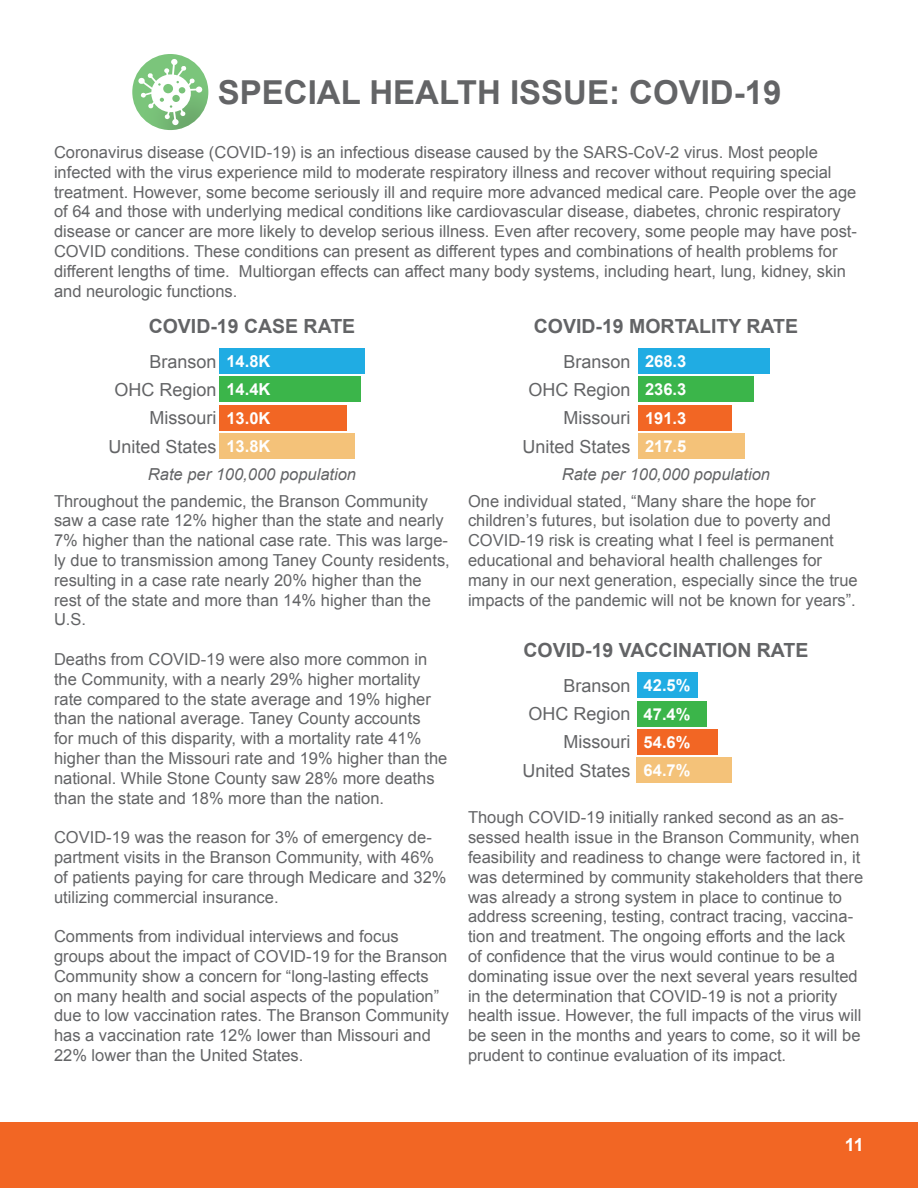
<style>
.page{position:relative;width:918px;height:1188px;background:#fff}
.page>*{position:absolute;margin:0;border:0;box-sizing:border-box;transform-origin:0 0}
.t1{font:700 33px "Arial";color:#636466}
.t2{font:700 19.5px "Arial";color:#636466}
.t3{font:18px "Arial";color:#636466}
.t4{font:700 18px "Arial";color:#fff}
.t5{font:16.5px/19.8px "Arial";color:#636466}
.t6{font:700 16.5px "Arial";color:#fff}
.t7{font:italic 16.5px "Arial";color:#636466}
</style>
<div class="page">
<div style="left:0;top:1122px;width:918px;height:66px;background:#f26624"></div>
<div style="left:132px;top:54px;width:76px;height:76px;background:#7bc57b;border-radius:50%"></div>
<div style="left:138px;top:72px;width:70px;height:58px;background:#231f20;opacity:.25"></div>
<svg style="left:138px;top:59px;width:64px;height:66px"></svg>
<div style="left:638px;top:433px;width:107px;height:26px;background:#f4c279"></div>
<div style="left:638px;top:405px;width:94px;height:25px;background:#f26624"></div>
<div style="left:638px;top:377px;width:116px;height:25px;background:#3bb54a"></div>
<div style="left:638px;top:348px;width:132px;height:26px;background:#20ace3"></div>
<div style="left:220px;top:433px;width:135px;height:26px;background:#f4c279"></div>
<div style="left:220px;top:405px;width:127px;height:25px;background:#f26624"></div>
<div style="left:220px;top:377px;width:141px;height:25px;background:#3bb54a"></div>
<div style="left:220px;top:348px;width:145px;height:26px;background:#20ace3"></div>
<div style="left:637px;top:758px;width:95px;height:25px;background:#f4c279"></div>
<div style="left:637px;top:729px;width:80px;height:26px;background:#f26624"></div>
<div style="left:637px;top:701px;width:70px;height:25px;background:#3bb54a"></div>
<div style="left:637px;top:673px;width:60px;height:25px;background:#20ace3"></div>
<p class="t1" style="left:218px;top:71px;width:565px">SPECIAL HEALTH ISSUE: COVID-19</p>
<p class="t5" style="left:54px;top:143px;width:805px">Coronavirus disease (COVID-19) is an infectious disease caused by the SARS-CoV-2 virus. Most people infected with the virus experience mild to moderate respiratory illness and recover without requiring special treatment. However, some become seriously ill and require more advanced medical care. People over the age of 64 and those with underlying medical conditions like cardiovascular disease, diabetes, chronic respiratory disease or cancer are more likely to develop serious illness. Even after recovery, some people may have post-COVID conditions. These conditions can present as different types and combinations of health problems for different lengths of time. Multiorgan effects can affect many body systems, including heart, lung, kidney, skin and neurologic functions.</p>
<p class="t2" style="left:149px;top:313px;width:208px">COVID-19 CASE RATE</p>
<p class="t2" style="left:534px;top:313px;width:266px">COVID-19 MORTALITY RATE</p>
<p class="t3" style="left:150px;top:349px;width:69px">Branson</p>
<p class="t3" style="left:115px;top:378px;width:104px">OHC Region</p>
<p class="t3" style="left:150px;top:406px;width:68px">Missouri</p>
<p class="t3" style="left:109px;top:434px;width:110px">United States</p>
<p class="t6" style="left:226px;top:350px;width:46px">14.8K</p>
<p class="t6" style="left:226px;top:379px;width:46px">14.4K</p>
<p class="t6" style="left:226px;top:407px;width:46px">13.0K</p>
<p class="t6" style="left:226px;top:435px;width:46px">13.8K</p>
<p class="t3" style="left:564px;top:349px;width:69px">Branson</p>
<p class="t3" style="left:529px;top:378px;width:104px">OHC Region</p>
<p class="t3" style="left:564px;top:406px;width:68px">Missouri</p>
<p class="t3" style="left:523px;top:434px;width:110px">United States</p>
<p class="t6" style="left:645px;top:350px;width:43px">268.3</p>
<p class="t6" style="left:645px;top:379px;width:43px">236.3</p>
<p class="t6" style="left:645px;top:407px;width:43px">191.3</p>
<p class="t6" style="left:645px;top:435px;width:43px">217.5</p>
<p class="t7" style="left:148px;top:464px;width:210px">Rate per 100,000 population</p>
<p class="t7" style="left:562px;top:464px;width:210px">Rate per 100,000 population</p>
<p class="t5" style="left:54px;top:491px;width:397px">Throughout the pandemic, the Branson Community saw a case rate 12% higher than the state and nearly 7% higher than the national case rate. This was large&shy;ly due to transmission among Taney County residents, resulting in a case rate nearly 20% higher than the rest of the state and more than 14% higher than the U.S.</p>
<p class="t5" style="left:54px;top:650px;width:395px">Deaths from COVID-19 were also more common in the Community, with a nearly 29% higher mortality rate compared to the state average and 19% higher than the national average. Taney County accounts<br>for much of this disparity, with a mortality rate 41% higher than the Missouri rate and 19% higher than the national. While Stone County saw 28% more deaths than the state and 18% more than the nation.</p>
<p class="t5" style="left:54px;top:828px;width:394px">COVID-19 was the reason for 3% of emergency de&shy;partment visits in the Branson Community, with 46% of patients paying for care through Medicare and 32% utilizing commercial insurance.</p>
<p class="t5" style="left:54px;top:927px;width:396px">Comments from individual interviews and focus groups about the impact of COVID-19 for the Branson Community show a concern for “long-lasting effects on many health and social aspects of the population” due to low vaccination rates. The Branson Community has a vaccination rate 12% lower than Missouri and 22% lower than the United States.</p>
<p class="t5" style="left:468px;top:491px;width:391px">One individual stated, “Many share the hope for children’s futures, but isolation due to poverty and COVID-19 risk is creating what I feel is permanent educational and behavioral health challenges for many in our next generation, especially since the true impacts of the pandemic will not be known for years”.</p>
<p class="t2" style="left:524px;top:637px;width:286px">COVID-19 VACCINATION RATE</p>
<p class="t3" style="left:564px;top:674px;width:69px">Branson</p>
<p class="t3" style="left:529px;top:702px;width:104px">OHC Region</p>
<p class="t3" style="left:564px;top:730px;width:68px">Missouri</p>
<p class="t3" style="left:523px;top:759px;width:110px">United States</p>
<p class="t6" style="left:644px;top:675px;width:48px">42.5%</p>
<p class="t6" style="left:644px;top:703px;width:48px">47.4%</p>
<p class="t6" style="left:644px;top:731px;width:48px">54.6%</p>
<p class="t6" style="left:644px;top:760px;width:48px">64.7%</p>
<p class="t5" style="left:468px;top:808px;width:397px">Though COVID-19 initially ranked second as an as&shy;sessed health issue in the Branson Community, when feasibility and readiness to change were factored in, it was determined by community stakeholders that there was already a strong system in place to continue to address screening, testing, contract tracing, vaccina&shy;tion and treatment. The ongoing efforts and the lack<br>of confidence that the virus would continue to be a dominating issue over the next several years resulted in the determination that COVID-19 is not a priority health issue. However, the full impacts of the virus will be seen in the months and years to come, so it will be prudent to continue evaluation of its impact.</p>
<p class="t4" style="left:845px;top:1132px;width:21px">11</p>
</div>
